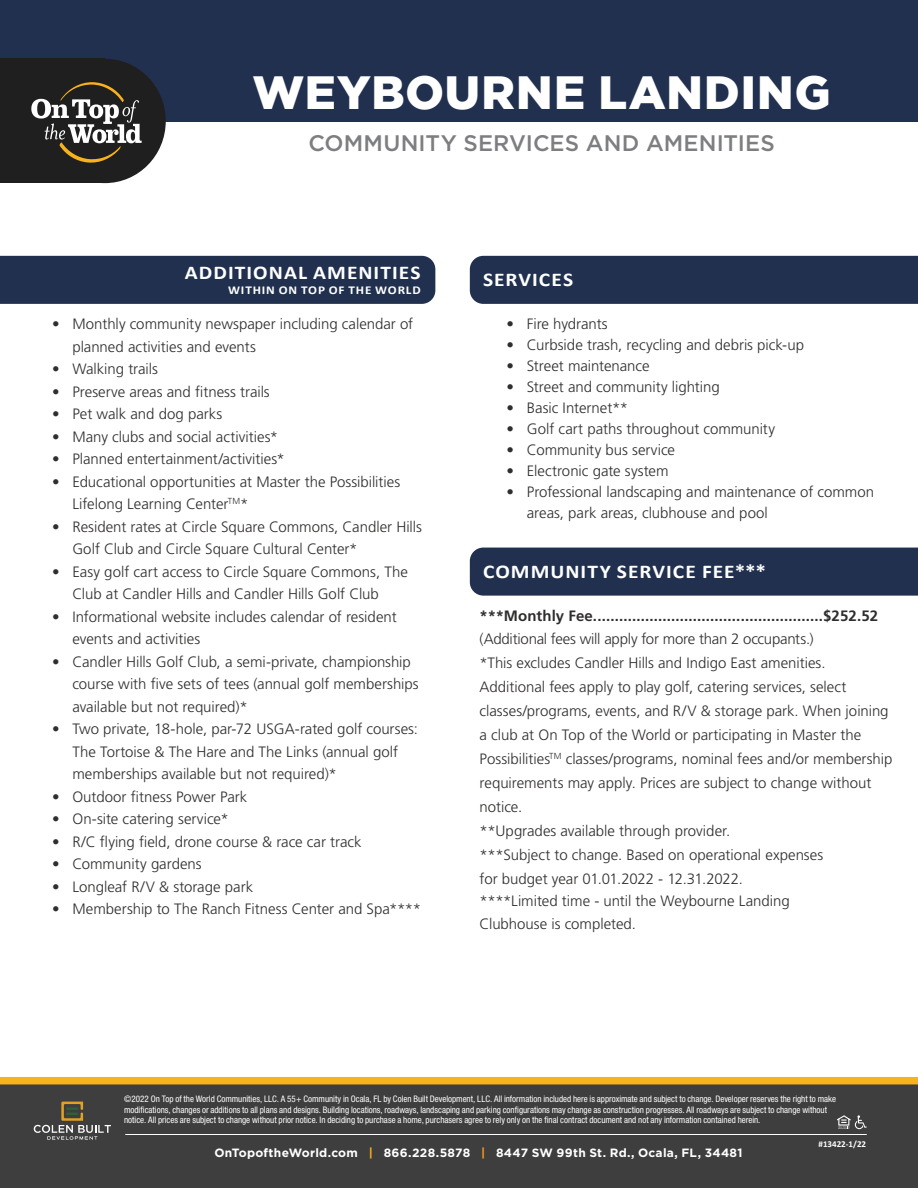
<style>
.page{position:relative;width:918px;height:1188px;background:#fff}
.page>*{position:absolute;margin:0;border:0;box-sizing:border-box;transform-origin:0 0}
.t1{font:900 46.5px "Gotham";letter-spacing:.025em;color:#fff}
.t2{font:500 22.5px "Gotham";letter-spacing:.005em;color:#7c7e81}
.titles{font:700 19.5px "Calibri";letter-spacing:.05em;color:#fff;scale:1.1 1}
.t3{font:300 15px/22.5px "Frutiger";color:#302e2d}
.t4{font:700 15px "Frutiger";color:#302e2d}
.t5{font:700 12px "Gotham";letter-spacing:.02em;color:#fff}
.titles-2{font:700 12px "Calibri";letter-spacing:.065em;color:#fff;scale:1.1 1}
.t6{font:condensed 9px/10.5px "Helvetica Neue";color:#fff}
.t7{font:700 9px "Calibri";color:#fff}
.s1{color:#f7b21d}
.s2{color:#f79820}
</style>
<div class="page">
<div style="left:0;top:256px;width:435px;height:48px;background:#20304e"></div>
<div style="left:470px;top:256px;width:448px;height:48px;background:#20304e"></div>
<div style="left:470px;top:548px;width:448px;height:48px;background:#20304e"></div>
<div style="left:0;top:1081px;width:918px;height:107px;background:#3e3e3f"></div>
<div style="left:0;top:1077px;width:918px;height:7px;background:#f7b21d"></div>
<svg style="left:837px;top:1115px;width:30px;height:14px"></svg>
<hr style="left:125px;top:1134px;width:742px;height:1px;background:#fff">
<div style="left:0;top:0;width:918px;height:122px;background:#20304e"></div>
<div style="left:44px;top:59px;width:122px;height:124px;background:#201f1f;border-radius:50%"></div>
<div style="left:0;top:59px;width:105px;height:124px;background:#201f1f"></div>
<svg style="left:31px;top:82px;width:111px;height:81px"></svg>
<svg style="left:34px;top:1102px;width:77px;height:38px"></svg>
<p class="t1" style="left:253px;top:66px;width:579px">WEYBOURNE LANDING</p>
<p class="t2" style="left:308px;top:131px;width:468px">COMMUNITY SERVICES AND AMENITIES</p>
<p class="titles" style="left:185px;top:261px;width:216px">ADDITIONAL AMENITIES</p>
<p class="titles-2" style="left:228px;top:282px;width:177px">WITHIN ON TOP OF THE WORLD</p>
<p class="t3" style="left:72px;top:313px;width:342px;text-indent:-20px">• Monthly community newspaper including calendar of planned activities and events</p>
<p class="t3" style="left:52px;top:358px;width:107px">• Walking trails</p>
<p class="t3" style="left:52px;top:380px;width:219px">• Preserve areas and fitness trails</p>
<p class="t3" style="left:52px;top:403px;width:172px">• Pet walk and dog parks</p>
<p class="t3" style="left:52px;top:425px;width:227px">• Many clubs and social activities*</p>
<p class="t3" style="left:52px;top:448px;width:234px">• Planned entertainment/activities*</p>
<p class="t3" style="left:72px;top:470px;width:329px;text-indent:-20px">• Educational opportunities at Master the Possibilities<br>Lifelong Learning Center<sup>TM</sup>*</p>
<p class="t3" style="left:72px;top:515px;width:351px;text-indent:-20px">• Resident rates at Circle Square Commons, Candler Hills<br>Golf Club and Circle Square Cultural Center*</p>
<p class="t3" style="left:52px;top:560px;width:357px;text-align:center">• Easy golf cart access to Circle Square Commons, The<br>Club at Candler Hills and Candler Hills Golf Club</p>
<p class="t3" style="left:72px;top:605px;width:326px;text-indent:-20px">• Informational website includes calendar of resident events and activities</p>
<p class="t3" style="left:72px;top:650px;width:348px;text-indent:-20px">• Candler Hills Golf Club, a semi-private, championship course with five sets of tees (annual golf memberships available but not required)*</p>
<p class="t3" style="left:72px;top:718px;width:347px;text-indent:-20px">• Two private, 18-hole, par-72 USGA-rated golf courses:<br>The Tortoise &amp; The Hare and The Links (annual golf memberships available but not required)*</p>
<p class="t3" style="left:52px;top:785px;width:197px">• Outdoor fitness Power Park</p>
<p class="t3" style="left:52px;top:808px;width:178px">• On-site catering service*</p>
<p class="t3" style="left:52px;top:830px;width:311px">• R/C flying field, drone course &amp; race car track</p>
<p class="t3" style="left:52px;top:853px;width:151px">• Community gardens</p>
<p class="t3" style="left:52px;top:875px;width:203px">• Longleaf R/V &amp; storage park</p>
<p class="t3" style="left:52px;top:898px;width:371px">• Membership to The Ranch Fitness Center and Spa****</p>
<p class="titles" style="left:483px;top:268px;width:83px">SERVICES</p>
<p class="t3" style="left:507px;top:313px;width:103px">• Fire hydrants</p>
<p class="t3" style="left:507px;top:334px;width:299px">• Curbside trash, recycling and debris pick-up</p>
<p class="t3" style="left:507px;top:355px;width:144px">• Street maintenance</p>
<p class="t3" style="left:507px;top:376px;width:215px">• Street and community lighting</p>
<p class="t3" style="left:507px;top:397px;width:123px">• Basic Internet**</p>
<p class="t3" style="left:507px;top:418px;width:270px">• Golf cart paths throughout community</p>
<p class="t3" style="left:507px;top:439px;width:170px">• Community bus service</p>
<p class="t3" style="left:507px;top:460px;width:163px">• Electronic gate system</p>
<p class="t3" style="left:527px;top:482px;width:349px;line-height:21px;text-indent:-20px">• Professional landscaping and maintenance of common areas, park areas, clubhouse and pool</p>
<p class="titles" style="left:483px;top:560px;width:259px">COMMUNITY SERVICE FEE***</p>
<p class="t4" style="left:480px;top:607px;width:400px">***Monthly Fee.....................................................$252.52</p>
<p class="t3" style="left:480px;top:627px;width:336px">(Additional fees will apply for more than 2 occupants.)</p>
<p class="t3" style="left:480px;top:651px;width:348px">*This excludes Candler Hills and Indigo East amenities.</p>
<p class="t3" style="left:480px;top:674px;width:414px;line-height:24px">Additional fees apply to play golf, catering services, select classes/programs, events, and R/V &amp; storage park. When joining a club at On Top of the World or participating in Master the Possibilities<sup>TM</sup> classes/programs, nominal fees and/or membership requirements may apply. Prices are subject to change without notice.</p>
<p class="t3" style="left:480px;top:819px;width:252px">**Upgrades available through provider.</p>
<p class="t3" style="left:480px;top:843px;width:345px">***Subject to change. Based on operational expenses</p>
<p class="t3" style="left:480px;top:867px;width:265px">for budget year 01.01.2022 - 12.31.2022.</p>
<p class="t3" style="left:480px;top:890px;width:312px">****Limited time - until the Weybourne Landing</p>
<p class="t3" style="left:480px;top:912px;width:158px">Clubhouse is completed.</p>
<p class="t6" style="left:124px;top:1094px;width:714px">©2022 On Top of the World Communities, LLC. A 55+ Community in Ocala, FL by Colen Built Development, LLC. All information included here is approximate and subject to change. Developer reserves the right to make modifications, changes or additions to all plans and designs. Building locations, roadways, landscaping and parking configurations may change as construction progresses. All roadways are subject to change without notice. All prices are subject to change without prior notice. In deciding to purchase a home, purchasers agree to rely only on the final contract document and not any information contained herein.</p>
<p class="t5" style="left:214px;top:1146px;width:529px">OnTopoftheWorld.com <span class="s1">|</span> 866.228.5878 <span class="s2">|</span> 8447 SW 99th St. Rd., Ocala, FL, 34481</p>
<p class="t7" style="left:819px;top:1139px;width:49px">#13422-1/22</p>
</div>
